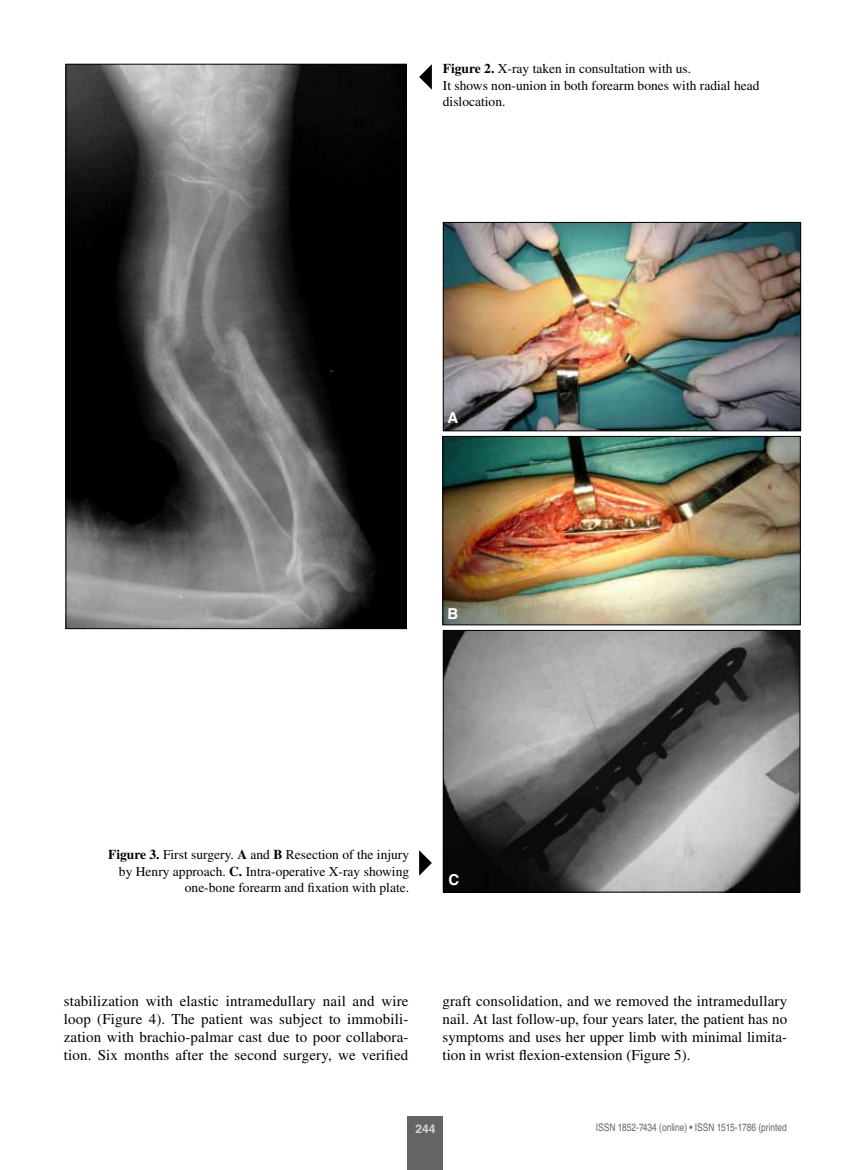
<style>
.page{position:relative;width:851px;height:1170px;background:#fff}
.page>*{position:absolute;margin:0;border:0;box-sizing:border-box;transform-origin:0 0}
.t1{font:15px/18px "Times LT Std";color:#000;text-align:justify}
.t2{font:700 15px "Helvetica LT Std";color:#fff}
.t3{font:13.5px/16.2px "Times LT Std";color:#000}
.t4{font:700 12px "Helvetica LT Std";color:#d1d3d4}
.t5{font:10.5px "Helvetica LT Std";color:#636466;scale:.8 1}
.s1{font-weight:700}
</style>
<div class="page">
<div style="left:407px;top:1116px;width:36px;height:53px;background:#636466"></div>
<img style="left:68px;top:66px;width:336px;height:561px">
<img style="left:445px;top:632px;width:353px;height:258px">
<div style="left:443px;top:630px;width:357px;height:262px;border:1px solid #000"></div>
<img style="left:445px;top:224px;width:353px;height:205px">
<div style="left:443px;top:222px;width:357px;height:209px;border:1px solid #000"></div>
<img style="left:444px;top:438px;width:354px;height:185px">
<div style="left:442px;top:436px;width:358px;height:189px;border:1px solid #000"></div>
<svg style="left:419px;top:64px;width:13px;height:26px"></svg>
<svg style="left:419px;top:850px;width:13px;height:25px"></svg>
<p class="t3" style="left:443px;top:61px;width:318px"><span class="s1">Figure 2.</span> X-ray taken in consultation with us.<br>It shows non-union in both forearm bones with radial head dislocation.</p>
<p class="t2" style="left:447px;top:408px;width:12px">A</p>
<p class="t2" style="left:447px;top:604px;width:12px">B</p>
<p class="t3" style="left:108px;top:846px;width:302px;text-align:right"><span class="s1">Figure 3.</span> First surgery. <span class="s1">A</span> and <span class="s1">B</span> Resection of the injury by Henry approach. <span class="s1">C.</span> Intra-operative X-ray showing one-bone forearm and fixation with plate.</p>
<p class="t2" style="left:448px;top:870px;width:12px">C</p>
<p class="t1" style="left:64px;top:991px;width:346px">stabilization with elastic intramedullary nail and wire loop (Figure 4). The patient was subject to immobili&shy;zation with brachio-palmar cast due to poor collabora&shy;tion. Six months after the second surgery, we verified</p>
<p class="t1" style="left:442px;top:991px;width:346px">graft consolidation, and we removed the intramedullary nail. At last follow-up, four years later, the patient has no symptoms and uses her upper limb with minimal limita&shy;tion in wrist flexion-extension (Figure 5).</p>
<p class="t4" style="left:415px;top:1121px;width:22px">244</p>
<p class="t5" style="left:595px;top:1121px;width:240px">ISSN 1852-7434 (online) • ISSN 1515-1786 (printed</p>
</div>
